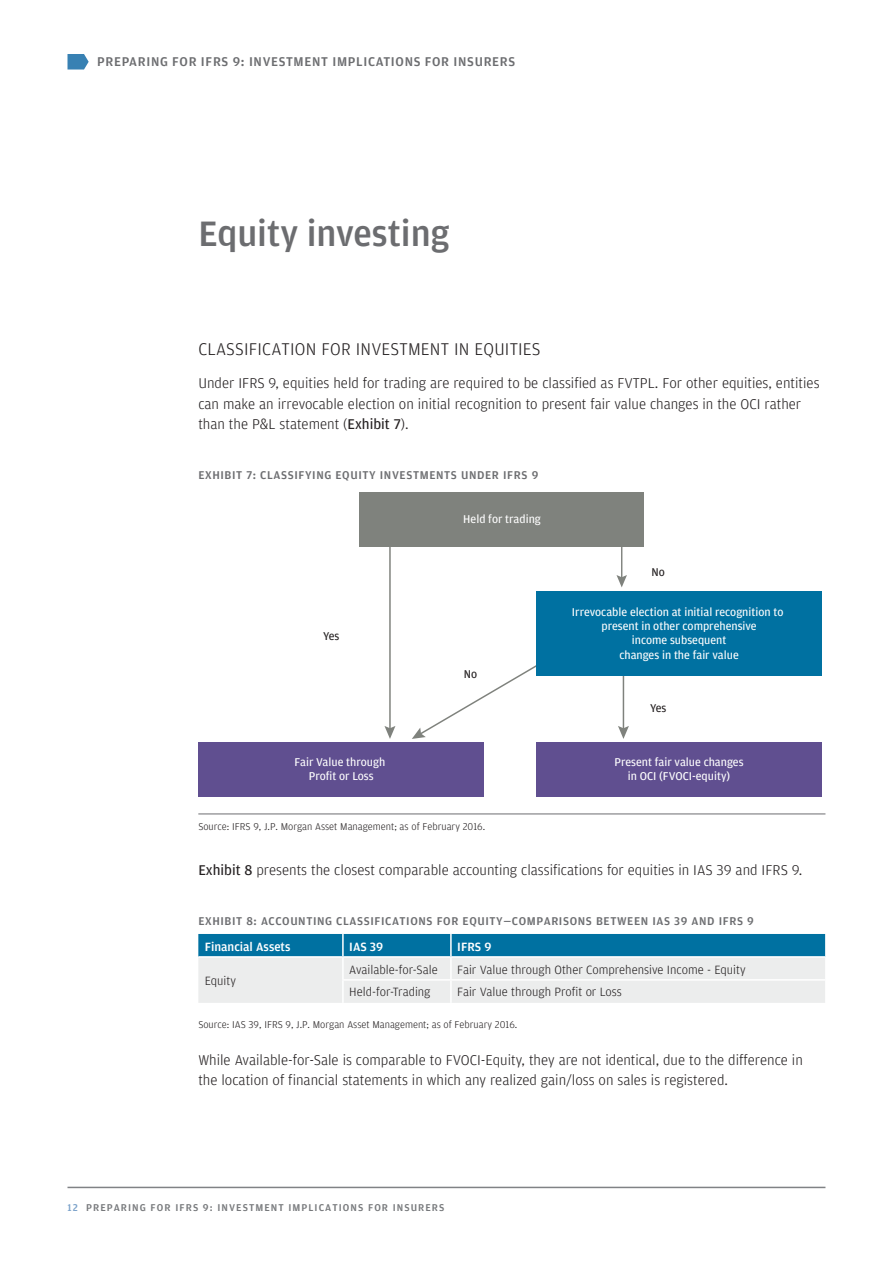
<style>
.page{position:relative;width:893px;height:1263px;background:#fff}
.page>*{position:absolute;margin:0;border:0;box-sizing:border-box;transform-origin:0 0}
.Chapter_Title{font:500 37.5px "Amplitude";color:#6c6d70}
._1st_Subhead{font:300 18px "Amplitude";letter-spacing:.01em;color:#231f20}
.Body_Copy{font:300 15px/20.2px "Amplitude";color:#231f20}
.t1{font:500 13.5px "Amplitude";letter-spacing:.05em;color:#6c6d70}
.Table_body_copy{font:300 12.75px "Amplitude";color:#231f20}
.Table_body_copy-2{font:500 12.75px "Amplitude";color:#fff}
.t2{font:12px/14.4px "Amplitude";color:#fff;text-align:center}
.Chart_Title{font:500 12px "Amplitude";letter-spacing:.05em;color:#6c6d70}
.t3{font:12px "Amplitude";color:#231f20}
.Source_Second_Line{font:300 10.5px "Amplitude";color:#231f20}
.Source_with_Score{font:300 10.5px "Amplitude";color:#231f20}
.t4{font:500 10.5px "Amplitude";letter-spacing:.1em;color:#76787b}
.s1{font-weight:400}
.s2{color:#7ba2ca}
</style>
<div class="page">
<hr style="left:68px;top:1187px;width:757px;height:1px;background:#808285">
<svg style="left:68px;top:54px;width:21px;height:16px"></svg>
<hr style="left:623px;top:673px;width:1px;height:57px;background:#7f827d">
<svg style="left:618px;top:726px;width:11px;height:13px"></svg>
<svg style="left:412px;top:665px;width:124px;height:74px"></svg>
<div style="left:359px;top:492px;width:285px;height:54px;background:#7f827d"></div>
<div style="left:536px;top:591px;width:286px;height:85px;background:#0071a1"></div>
<div style="left:198px;top:742px;width:286px;height:54px;background:#604f90"></div>
<div style="left:536px;top:742px;width:286px;height:54px;background:#604f90"></div>
<hr style="left:389px;top:546px;width:2px;height:184px;background:#7f827d">
<svg style="left:384px;top:726px;width:11px;height:13px"></svg>
<hr style="left:621px;top:546px;width:1px;height:33px;background:#7f827d">
<svg style="left:616px;top:575px;width:11px;height:12px"></svg>
<hr style="left:198px;top:814px;width:627px;height:1px;background:#6c6d70">
<svg style="left:198px;top:934px;width:627px;height:69px;background:#9cc3d3"></svg>
<hr style="left:342px;top:934px;width:2px;height:22px;background:#fff">
<hr style="left:450px;top:934px;width:2px;height:22px;background:#fff">
<hr style="left:198px;top:956px;width:145px;height:2px;background:#fff">
<hr style="left:343px;top:956px;width:108px;height:2px;background:#fff">
<hr style="left:342px;top:958px;width:2px;height:21px;background:#fff">
<hr style="left:451px;top:956px;width:374px;height:2px;background:#fff">
<hr style="left:450px;top:958px;width:2px;height:21px;background:#fff">
<hr style="left:342px;top:979px;width:109px;height:2px;background:#fff">
<hr style="left:342px;top:981px;width:2px;height:22px;background:#fff">
<hr style="left:451px;top:979px;width:374px;height:2px;background:#fff">
<hr style="left:450px;top:981px;width:2px;height:22px;background:#fff">
<p class="t1" style="left:97px;top:53px;width:420px">PREPARING FOR IFRS 9: INVESTMENT IMPLICATIONS FOR INSURERS</p>
<p class="Chapter_Title" style="left:198px;top:210px;width:252px">Equity investing</p>
<p class="_1st_Subhead" style="left:198px;top:337px;width:344px">CLASSIFICATION FOR INVESTMENT IN EQUITIES</p>
<p class="Body_Copy" style="left:198px;top:373px;width:623px">Under IFRS 9, equities held for trading are required to be classified as FVTPL. For other equities, entities can make an irrevocable election on initial recognition to present fair value changes in the OCI rather than the P&amp;L statement (<span class="s1">Exhibit 7</span>).</p>
<p class="Chart_Title" style="left:198px;top:468px;width:341px">EXHIBIT 7: CLASSIFYING EQUITY INVESTMENTS UNDER IFRS 9</p>
<p class="t2" style="left:463px;top:511px;width:79px">Held for trading</p>
<p class="t3" style="left:323px;top:628px;width:18px">Yes</p>
<p class="t2" style="left:295px;top:754px;width:92px">Fair Value through<br>Profit or Loss</p>
<p class="t3" style="left:464px;top:666px;width:15px">No</p>
<p class="t3" style="left:652px;top:565px;width:15px">No</p>
<p class="t2" style="left:572px;top:604px;width:213px">Irrevocable election at initial recognition to present in other comprehensive<br>income subsequent<br>changes in the fair value</p>
<p class="t3" style="left:650px;top:700px;width:18px">Yes</p>
<p class="t2" style="left:615px;top:754px;width:131px">Present fair value changes in OCI (FVOCI-equity)</p>
<p class="Source_with_Score" style="left:198px;top:820px;width:288px">Source: IFRS 9, J.P. Morgan Asset Management; as of February 2016.</p>
<p class="Body_Copy" style="left:198px;top:859px;width:605px"><span class="s1">Exhibit 8</span> presents the closest comparable accounting classifications for equities in IAS 39 and IFRS 9.</p>
<p class="Chart_Title" style="left:198px;top:914px;width:557px">EXHIBIT 8: ACCOUNTING CLASSIFICATIONS FOR EQUITY—COMPARISONS BETWEEN IAS 39 AND IFRS 9</p>
<p class="Table_body_copy-2" style="left:205px;top:938px;width:87px">Financial Assets</p>
<p class="Table_body_copy-2" style="left:349px;top:938px;width:35px">IAS 39</p>
<p class="Table_body_copy-2" style="left:457px;top:938px;width:36px">IFRS 9</p>
<p class="Table_body_copy" style="left:205px;top:973px;width:33px">Equity</p>
<p class="Table_body_copy" style="left:349px;top:961px;width:90px">Available-for-Sale</p>
<p class="Table_body_copy" style="left:457px;top:961px;width:290px">Fair Value through Other Comprehensive Income - Equity</p>
<p class="Table_body_copy" style="left:349px;top:984px;width:83px">Held-for-Trading</p>
<p class="Table_body_copy" style="left:457px;top:984px;width:166px">Fair Value through Profit or Loss</p>
<p class="Source_Second_Line" style="left:198px;top:1018px;width:321px">Source: IAS 39, IFRS 9, J.P. Morgan Asset Management; as of February 2016.</p>
<p class="Body_Copy" style="left:198px;top:1049px;width:606px">While Available-for-Sale is comparable to FVOCI-Equity, they are not identical, due to the difference in the location of financial statements in which any realized gain/loss on sales is registered.</p>
<p class="t4" style="left:68px;top:1201px;width:378px"><span class="s2">12</span> PREPARING FOR IFRS 9: INVESTMENT IMPLICATIONS FOR INSURERS</p>
</div>
